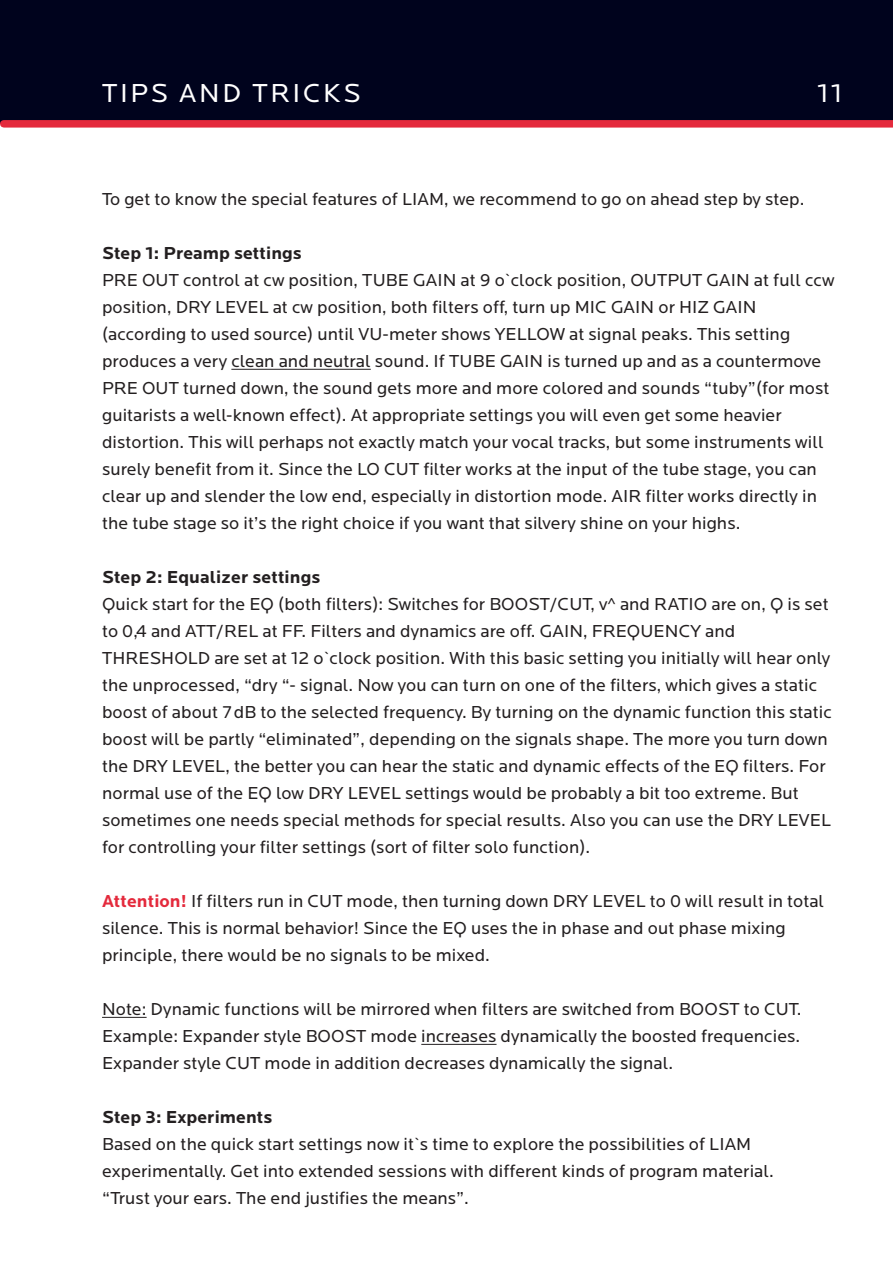
<style>
.page{position:relative;width:893px;height:1263px;background:#fff}
.page>*{position:absolute;margin:0;border:0;box-sizing:border-box;transform-origin:0 0}
.t1{font:27px "Locator";letter-spacing:.1em;color:#fff}
.t2{font:18px/27px "Locator";letter-spacing:.005em;color:#231f20}
.t3{font:700 18px "Locator";letter-spacing:.005em;color:#231f20}
.s1{font-weight:700;color:#e42a3c}
</style>
<div class="page">
<div style="left:0;top:0;width:893px;height:124px;background:#00031d"></div>
<div style="left:4px;top:120px;width:889px;height:8px;background:#e42a3c"></div>
<hr style="left:231px;top:369px;width:140px;height:1px;background:#231f20">
<hr style="left:102px;top:1017px;width:45px;height:1px;background:#231f20">
<hr style="left:421px;top:1044px;width:75px;height:1px;background:#231f20">
<h1 class="t1" style="left:102px;top:79px;width:34px">Tips</h1>
<h1 class="t1" style="left:179px;top:79px;width:108px">and Tric</h1>
<h1 class="t1" style="left:323px;top:79px;width:34px">ks</h1>
<h1 class="t1" style="left:817px;top:79px;width:26px">11</h1>
<p class="t2" style="left:102px;top:186px;width:704px">To get to know the special features of LIAM, we recommend to go on ahead step by step.</p>
<p class="t3" style="left:102px;top:243px;width:201px">Step 1: Preamp settings</p>
<p class="t2" style="left:102px;top:267px;width:734px">PRE OUT control at cw position, TUBE GAIN at 9 o`clock position, OUTPUT GAIN at full ccw position, DRY LEVEL at cw position, both filters off, turn up MIC GAIN or HIZ GAIN (according to used source) until VU-meter shows YELLOW at signal peaks. This setting produces a very clean and neutral sound. If TUBE GAIN is turned up and as a countermove PRE OUT turned down, the sound gets more and more colored and sounds “tuby”(for most guitarists a well-known effect). At appropriate settings you will even get some heavier distortion. This will perhaps not exactly match your vocal tracks, but some instruments will surely benefit from it. Since the LO CUT filter works at the input of the tube stage, you can clear up and slender the low end, especially in distortion mode. AIR filter works directly in the tube stage so it’s the right choice if you want that silvery shine on your highs.</p>
<p class="t3" style="left:102px;top:567px;width:220px">Step 2: Equalizer settings</p>
<p class="t2" style="left:102px;top:591px;width:731px">Quick start for the EQ (both filters): Switches for BOOST/CUT, v^ and RATIO are on, Q is set to 0,4 and ATT/REL at FF. Filters and dynamics are off. GAIN , FREQUENCY and THRESHOLD are set at 12 o`clock position. With this basic setting you initially will hear only the unprocessed, “dry “- signal. Now you can turn on one of the filters, which gives a static boost of about 7dB to the selected frequency. By turning on the dynamic function this static boost will be partly “eliminated”, depending on the signals shape. The more you turn down the DRY LEVEL, the better you can hear the static and dynamic effects of the EQ filters. For normal use of the EQ low DRY LEVEL settings would be probably a bit too extreme. But sometimes one needs special methods for special results. Also you can use the DRY LEVEL for controlling your filter settings (sort of filter solo function).</p>
<p class="t2" style="left:102px;top:888px;width:724px"><span class="s1">Attention!</span> If filters run in CUT mode, then turning down DRY LEVEL to 0 will result in total silence. This is normal behavior! Since the EQ uses the in phase and out phase mixing principle, there would be no signals to be mixed.</p>
<p class="t2" style="left:102px;top:996px;width:701px;text-align:justify">N ote: Dynamic functions will be mirrored when filters are switched from BOOST to CUT.<br>Example: Expander style BOOST mode increases dynamically the boosted frequencies.<br>Expander style CUT mode in addition decreases dynamically the signal.</p>
<p class="t3" style="left:102px;top:1107px;width:172px">Step 3: Experiments</p>
<p class="t2" style="left:102px;top:1131px;width:673px">Based on the quick start settings now it`s time to explore the possibilities of LIAM experimentally. Get into extended sessions with different kinds of program material. “Trust your ears. The end justifies the means”.</p>
</div>
